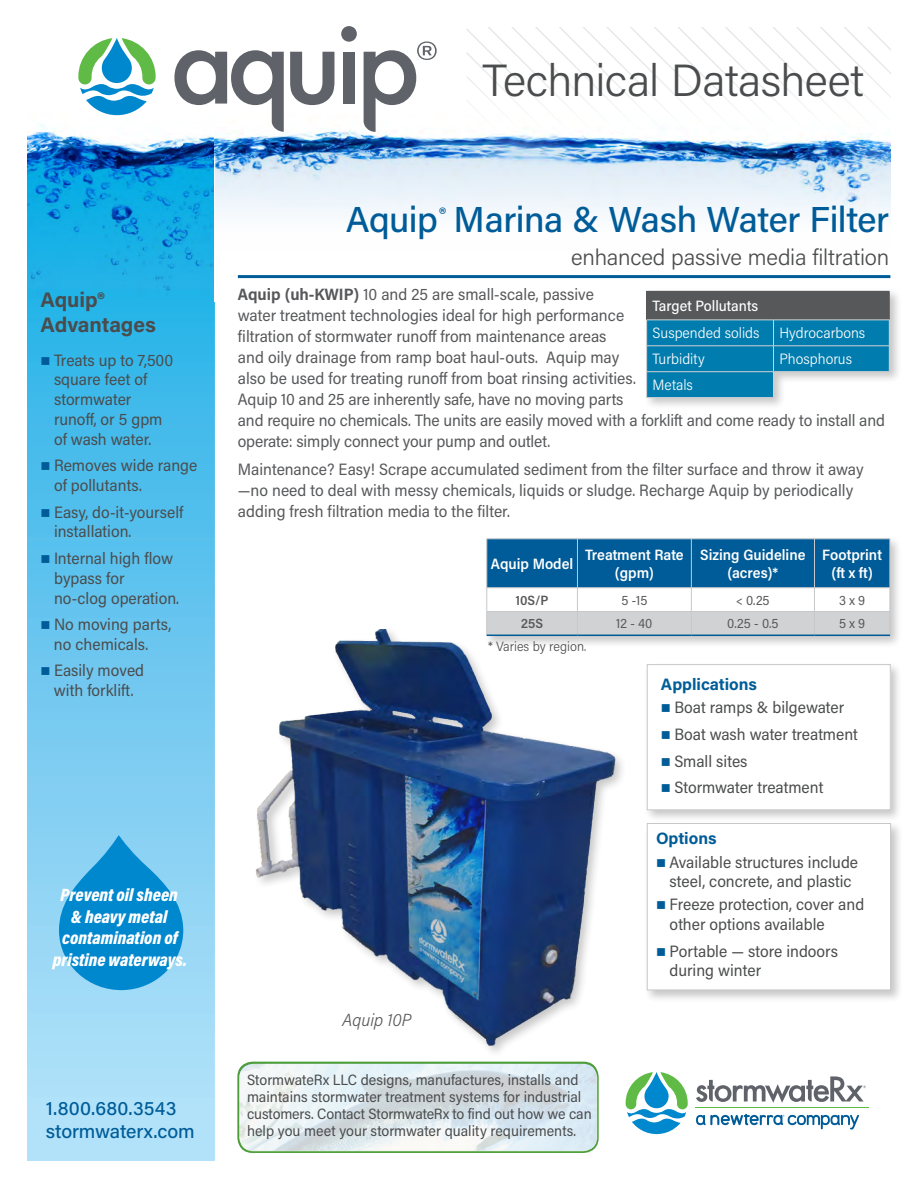
<style>
.page{position:relative;width:918px;height:1188px;background:#fff}
.page>*{position:absolute;margin:0;border:0;box-sizing:border-box;transform-origin:0 0}
.t1{font:300 45px "Acumin Pro";letter-spacing:-.015em;color:#4b4c4d}
.secondary_heading{font:500 36px "Acumin Pro";letter-spacing:-.015em;color:#005c98}
.secondary_heading-2{font:300 22.5px "Acumin Pro";letter-spacing:-.01em;color:#4b4c4d}
.sidebar_copy{font:700 21px/25.2px "Acumin Pro";letter-spacing:-.005em;color:#4b4c4d}
.body{font:500 19.5px/23.4px "Acumin Pro";color:#005c98}
.t2{font:italic 900 18px/21.6px "Acumin Pro Cond";color:#fff;text-align:center}
.Photo_caption{font:italic 300 17.55px "Acumin Pro Semi Cond";color:#57585a}
.Body{font:16.5px/21px "Acumin Pro Semi Cond";color:#57585a}
.t3{font:16.5px/19.8px "Acumin Pro Semi Cond";color:#4b4c4d}
.H2_no_line{font:700 16.5px "Acumin Pro";color:#005c98}
.Body-2{font:15px/17.2px "Acumin Pro Semi Cond";color:#4b4c4d}
.Table_Column_Labels{font:600 15px/18px "Acumin Pro Semi Cond";color:#fff;text-align:center}
.t4{font:300 15px "Acumin Pro Semi Cond";color:#fff}
.t5{font:500 15px "Acumin Pro Semi Cond";color:#fff}
.table_text_black{font:13.5px "Acumin Pro Semi Cond";letter-spacing:.005em;color:#57585a}
.t6{font:300 13.5px "Acumin Pro Semi Cond";color:#4b4c4d}
.table_text_black-2{font:600 13.5px "Acumin Pro Semi Cond";color:#57585a}
.s1{font-weight:900}
.s2{font-weight:700}
</style>
<div class="page">
<div style="left:237px;top:1062px;width:362px;height:91px;border:2px solid #4d9d39;border-radius:14px"></div>
<svg style="left:27px;top:299px;width:188px;height:862px;background:#71c9f0"></svg>
<img style="left:27px;top:115px;width:188px;height:184px">
<img style="left:215px;top:113px;width:676px;height:166px">
<svg style="left:215px;top:145px;width:676px;height:106px"></svg>
<svg style="left:467px;top:27px;width:424px;height:106px"></svg>
<hr style="left:238px;top:275px;width:652px;height:3px;background:#005c98">
<svg style="left:626px;top:1072px;width:62px;height:62px"></svg>
<hr style="left:695px;top:1107px;width:173px;height:1px;background:#60bb46">
<svg style="left:696px;top:1076px;width:170px;height:27px"></svg>
<svg style="left:696px;top:1114px;width:163px;height:16px"></svg>
<svg style="left:290px;top:52px;width:44px;height:53px"></svg>
<div style="left:343px;top:52px;width:12px;height:52px;background:#5f6369"></div>
<svg style="left:341px;top:26px;width:16px;height:16px"></svg>
<svg style="left:174px;top:50px;width:110px;height:82px"></svg>
<svg style="left:364px;top:42px;width:73px;height:90px"></svg>
<svg style="left:78px;top:38px;width:78px;height:77px"></svg>
<div style="left:644px;top:820px;width:259px;height:183px;background:#231f20;opacity:.25"></div>
<div style="left:647px;top:824px;width:244px;height:166px;background:#fff"></div>
<div style="left:647px;top:823px;width:244px;height:167px;border:1px solid #c7c8ca"></div>
<svg style="left:240px;top:1065px;width:356px;height:86px"></svg>
<div style="left:239px;top:1064px;width:358px;height:87px;border:2px solid #fff;border-radius:14px"></div>
<div style="left:643px;top:288px;width:259px;height:122px;background:#231f20;opacity:.25"></div>
<hr style="left:646px;top:291px;width:128px;height:1px;background:#57585a">
<hr style="left:774px;top:291px;width:116px;height:1px;background:#57585a">
<svg style="left:646px;top:292px;width:244px;height:106px;background:#3a83a1"></svg>
<img style="left:256px;top:629px;width:366px;height:419px">
<div style="left:644px;top:661px;width:259px;height:161px;background:#231f20;opacity:.25"></div>
<div style="left:647px;top:665px;width:243px;height:145px;background:#fff"></div>
<div style="left:647px;top:664px;width:243px;height:146px;border:1px solid #c7c8ca"></div>
<div style="left:483px;top:536px;width:419px;height:112px;background:#231f20;opacity:.25"></div>
<svg style="left:487px;top:539px;width:404px;height:96px"></svg>
<hr style="left:487px;top:635px;width:90px;height:1px;background:#005c98">
<hr style="left:577px;top:635px;width:114px;height:1px;background:#005c98">
<hr style="left:691px;top:635px;width:123px;height:1px;background:#005c98">
<hr style="left:814px;top:635px;width:76px;height:1px;background:#005c98">
<svg style="left:59px;top:835px;width:124px;height:155px;background:#2ea0da"></svg>
<svg style="left:42px;top:357px;width:7px;height:8px"></svg>
<svg style="left:42px;top:462px;width:7px;height:8px"></svg>
<svg style="left:42px;top:509px;width:7px;height:8px"></svg>
<svg style="left:42px;top:555px;width:7px;height:8px"></svg>
<svg style="left:42px;top:621px;width:7px;height:8px"></svg>
<svg style="left:42px;top:668px;width:7px;height:8px"></svg>
<p class="t1" style="left:482px;top:50px;width:383px">Technical Datasheet</p>
<p class="sidebar_copy" style="left:40px;top:286px;width:117px">Aquip<span class="s1">®<br></span>Advantages</p>
<p class="t3" style="left:54px;top:349px;width:121px">Treats up to 7,500 square feet of stormwater runoff, or 5 gpm of wash water.</p>
<p class="t3" style="left:54px;top:455px;width:145px">Removes wide range of pollutants.</p>
<p class="t3" style="left:54px;top:501px;width:131px">Easy, do-it-yourself installation.</p>
<p class="t3" style="left:54px;top:548px;width:127px">Internal high flow bypass for no-clog operation.</p>
<p class="t3" style="left:54px;top:614px;width:119px">No moving parts, no chemicals.</p>
<p class="t3" style="left:54px;top:660px;width:92px">Easily moved with forklift.</p>
<p class="t2" style="left:53px;top:884px;width:136px">Prevent oil sheen<br>&amp; heavy metal contamination of pristine waterways.</p>
<p class="body" style="left:46px;top:1096px;width:150px">1.800.680.3543 stormwaterx.com</p>
<p class="secondary_heading" style="left:346px;top:195px;width:545px">Aquip<sup>®</sup> Marina &amp; Wash Water Filter</p>
<p class="secondary_heading-2" style="left:571px;top:241px;width:319px">enhanced passive media filtration</p>
<p class="Body" style="left:238px;top:283px;width:649px"><span class="s2">Aquip (uh-KWIP)</span> 10 and 25 are small-scale, passive<br>water treatment technologies ideal for high performance<br>filtration of stormwater runoff from maintenance areas<br>and oily drainage from ramp boat haul-outs. Aquip may<br>also be used for treating runoff from boat rinsing activities.<br>Aquip 10 and 25 are inherently safe, have no moving parts<br>and require no chemicals. The units are easily moved with a forklift and come ready to install and operate: simply connect your pump and outlet.</p>
<p class="Body" style="left:238px;top:458px;width:627px">Maintenance? Easy! Scrape accumulated sediment from the filter surface and throw it away —no need to deal with messy chemicals, liquids or sludge. Recharge Aquip by periodically adding fresh filtration media to the filter.</p>
<p class="t5" style="left:653px;top:295px;width:107px">Target Pollutants</p>
<p class="t4" style="left:653px;top:323px;width:108px">Suspended solids</p>
<p class="t4" style="left:780px;top:323px;width:87px">Hydrocarbons</p>
<p class="t4" style="left:653px;top:349px;width:54px">Turbidity</p>
<p class="t4" style="left:780px;top:349px;width:74px">Phosphorus</p>
<p class="t4" style="left:653px;top:375px;width:42px">Metals</p>
<p class="Table_Column_Labels" style="left:491px;top:554px;width:84px">Aquip Model</p>
<p class="Table_Column_Labels" style="left:585px;top:545px;width:100px">Treatment Rate</p>
<p class="Table_Column_Labels" style="left:615px;top:563px;width:41px">(gpm)</p>
<p class="Table_Column_Labels" style="left:700px;top:545px;width:107px">Sizing Guideline (acres)*</p>
<p class="Table_Column_Labels" style="left:822px;top:545px;width:61px">Footprint (ft x ft)</p>
<p class="table_text_black-2" style="left:516px;top:590px;width:34px">10S/P</p>
<p class="table_text_black" style="left:621px;top:591px;width:28px">5 -15</p>
<p class="table_text_black" style="left:736px;top:591px;width:35px">&lt; 0.25</p>
<p class="table_text_black" style="left:839px;top:591px;width:28px">3 x 9</p>
<p class="table_text_black-2" style="left:521px;top:614px;width:23px">25S</p>
<p class="table_text_black" style="left:616px;top:614px;width:38px">12 - 40</p>
<p class="table_text_black" style="left:727px;top:614px;width:53px">0.25 - 0.5</p>
<p class="table_text_black" style="left:839px;top:614px;width:28px">5 x 9</p>
<p class="t6" style="left:488px;top:637px;width:100px">* Varies by region.</p>
<p class="H2_no_line" style="left:661px;top:673px;width:98px">Applications</p>
<p class="t3" style="left:674px;top:697px;width:171px">Boat ramps &amp; bilgewater</p>
<p class="t3" style="left:674px;top:724px;width:185px">Boat wash water treatment</p>
<p class="t3" style="left:674px;top:750px;width:75px">Small sites</p>
<p class="t3" style="left:674px;top:777px;width:150px">Stormwater treatment</p>
<p class="Photo_caption" style="left:342px;top:1007px;width:71px">Aquip 10P</p>
<p class="Body-2" style="left:247px;top:1070px;width:346px">StormwateRx LLC designs, manufactures, installs and maintains stormwater treatment systems for industrial customers. Contact StormwateRx to find out how we can help you meet your stormwater quality requirements.</p>
<p class="H2_no_line" style="left:656px;top:827px;width:62px">Options</p>
<p class="t3" style="left:670px;top:851px;width:190px">Available structures include steel, concrete, and plastic</p>
<p class="t3" style="left:670px;top:894px;width:196px">Freeze protection, cover and other options available</p>
<p class="t3" style="left:670px;top:940px;width:170px">Portable — store indoors during winter</p>
</div>
